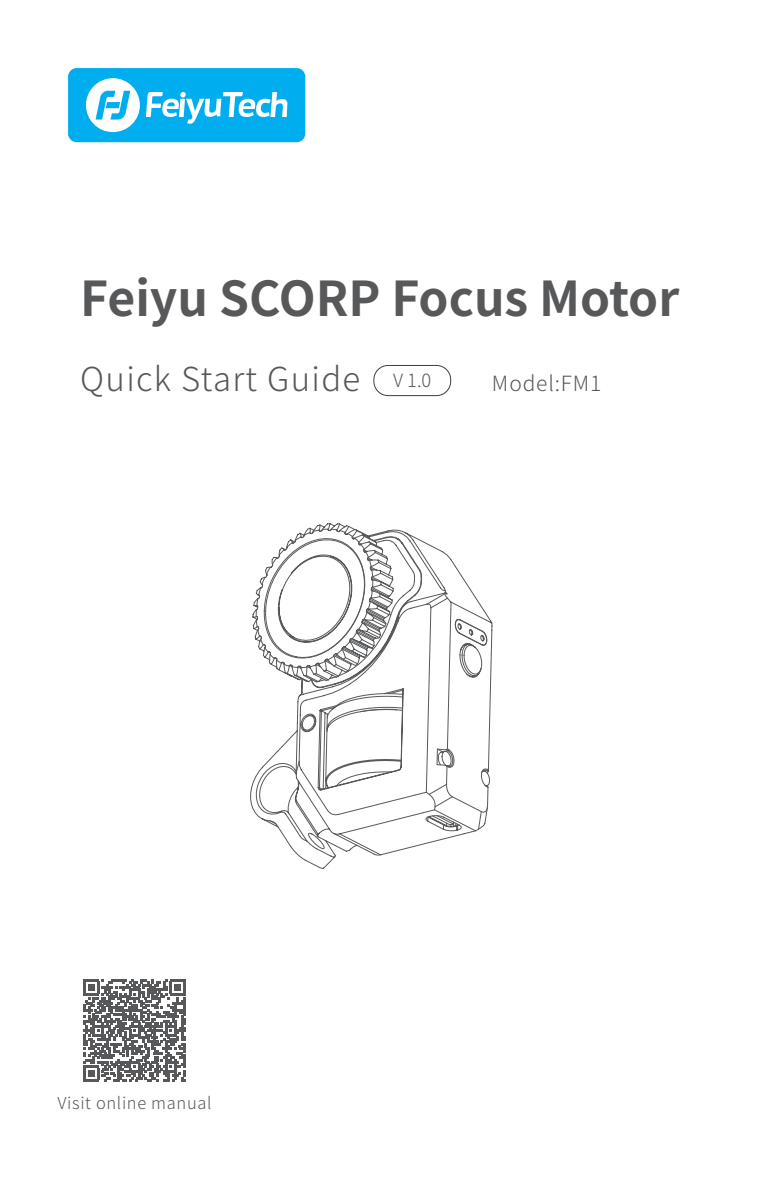
<style>
.page{position:relative;width:766px;height:1191px;background:#fff}
.page>*{position:absolute;margin:0;border:0;box-sizing:border-box;transform-origin:0 0}
.t1{font:700 48px "Source Han Sans CN";color:#57585a}
.t2{font:300 33px "Source Han Sans CN";letter-spacing:.04em;color:#57585a}
.t3{font:300 21px "Source Han Sans CN";letter-spacing:.04em;color:#57585a}
.t4{font:300 16.5px "Source Han Sans CN";letter-spacing:.04em;color:#57585a}
.s1{font-size:18.3px}
</style>
<div class="page">
<svg style="left:83px;top:979px;width:102px;height:102px"></svg>
<div style="left:68px;top:68px;width:237px;height:74px;background:#00aeef;border-radius:9px"></div>
<svg style="left:146px;top:92px;width:141px;height:32px"></svg>
<svg style="left:86px;top:78px;width:54px;height:54px"></svg>
<div style="left:373px;top:365px;width:78px;height:31px;border:1px solid #3e3e3f;border-radius:14px"></div>
<svg style="left:250px;top:533px;width:242px;height:336px"></svg>
<svg style="left:419px;top:570px;width:3px;height:13px"></svg>
<svg style="left:269px;top:820px;width:8px;height:5px"></svg>
<svg style="left:295px;top:760px;width:5px;height:14px"></svg>
<svg style="left:318px;top:786px;width:5px;height:4px"></svg>
<svg style="left:398px;top:766px;width:3px;height:5px"></svg>
<svg style="left:338px;top:833px;width:43px;height:23px"></svg>
<svg style="left:252px;top:523px;width:156px;height:196px"></svg>
<svg style="left:414px;top:592px;width:74px;height:240px"></svg>
<p class="t1" style="left:80px;top:271px;width:600px">Feiyu SCORP Focus Motor</p>
<p class="t2" style="left:80px;top:361px;width:352px">Quick Start Guide <span class="s1">V 1.0</span></p>
<p class="t3" style="left:492px;top:372px;width:111px">Model:FM1</p>
<p class="t4" style="left:58px;top:1093px;width:155px">Visit online manual</p>
</div>
